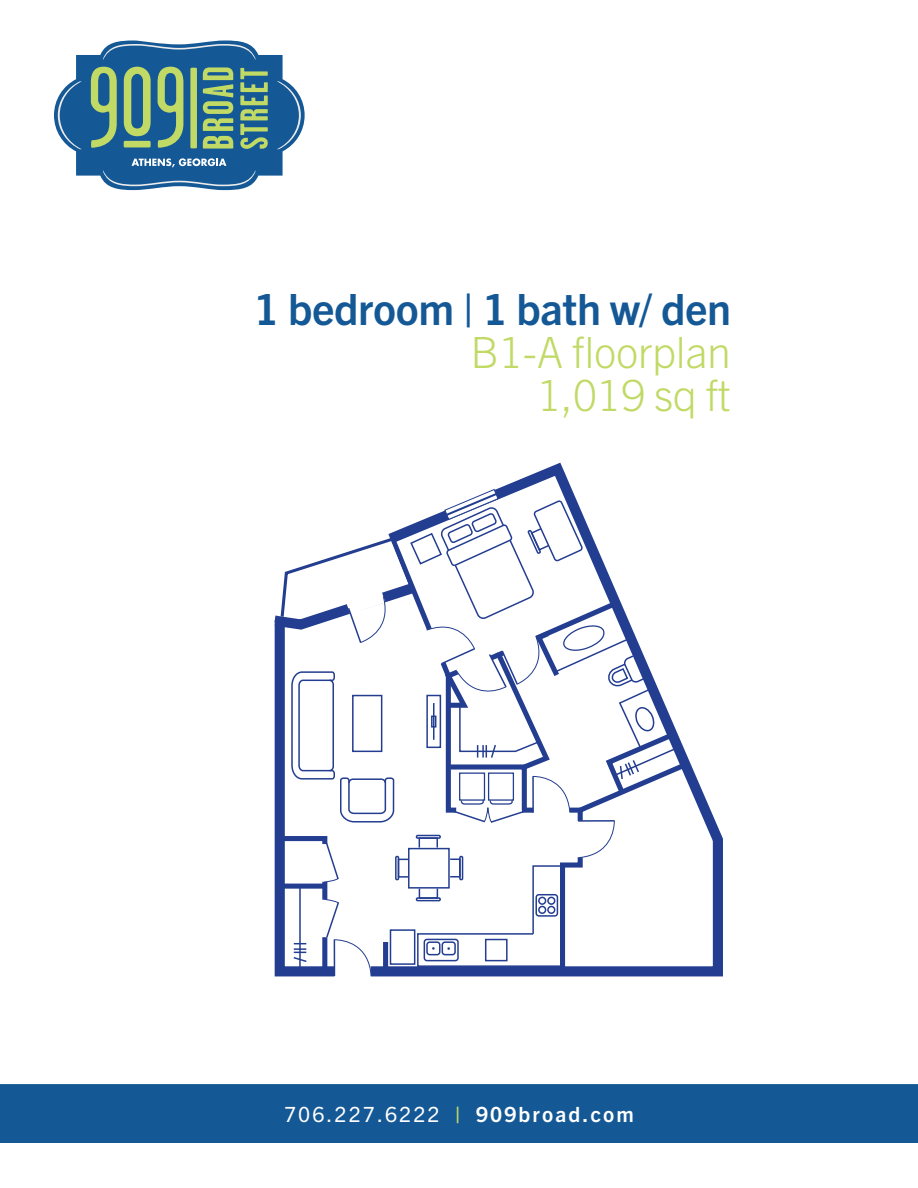
<style>
.page{position:relative;width:918px;height:1188px;background:#fff}
.page>*{position:absolute;margin:0;border:0;box-sizing:border-box;transform-origin:0 0}
.t1{font:300 43.2px/43.2px "Trade Gothic Next LT Pro";letter-spacing:-.01em;color:#c1d965;text-align:right}
.t2{font:700 43.2px "Trade Gothic Next LT Pro";letter-spacing:-.01em;color:#145895}
.t3{font:21px "Trade Gothic Next LT Pro";letter-spacing:.1em;color:#fff}
.s1{font-weight:800;color:#c1d965}
.s2{font-weight:700}
</style>
<div class="page">
<svg style="left:497px;top:462px;width:226px;height:515px"></svg>
<svg style="left:274px;top:489px;width:418px;height:488px"></svg>
<div style="left:485px;top:939px;width:23px;height:22px;border:1px solid #233d90"></div>
<div style="left:390px;top:929px;width:25px;height:36px;border:1px solid #233d90"></div>
<div style="left:0;top:1084px;width:918px;height:59px;background:#145895"></div>
<svg style="left:54px;top:41px;width:251px;height:149px"></svg>
<h1 class="t2" style="left:254px;top:279px;width:478px">1 bedroom | 1 bath w/ den</h1>
<h1 class="t1" style="left:471px;top:328px;width:262px">B1-A floorplan<br>1,019 sq ft</h1>
<p class="t3" style="left:284px;top:1100px;width:351px">706.227.6222 <span class="s1">|</span> <span class="s2">909broad.com</span></p>
</div>
